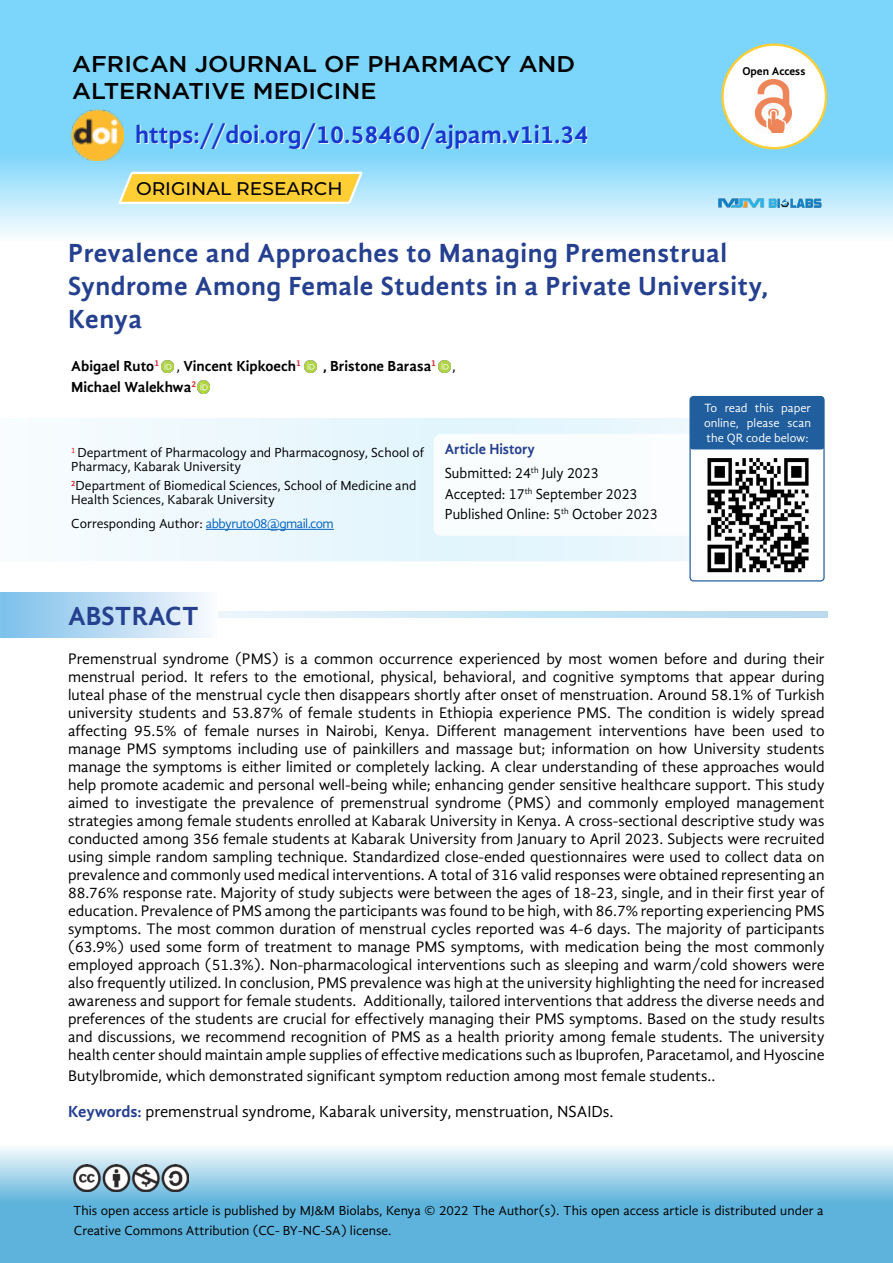
<style>
.page{position:relative;width:893px;height:1263px;background:#fff}
.page>*{position:absolute;margin:0;border:0;box-sizing:border-box;transform-origin:0 0}
.t1{font:700 27px/33px "Gandhi Sans";letter-spacing:.02em;color:#25408f}
.t2{font:700 27px "Gandhi Sans";color:#25408f}
.t3{font:700 25.5px "Gandhi Sans";color:#1539cd}
.t4{font:500 22.8px/26.2px "Gotham";color:#000;scale:1.05 1}
.t5{font:500 18.3px "Montserrat";color:#000}
.t6{font:16.5px "Gandhi Sans";color:#000}
.t7{font:15.75px/18px "Gandhi Sans";color:#000;text-align:justify}
.t8{font:15px/23.5px "Gandhi Sans";color:#000;scale:.96 1}
.t9{font:700 15px "Gandhi Sans";color:#000}
.t10{font:13.5px/13.5px "Gandhi Sans";color:#000}
.t11{font:12.3px/14.9px "Gandhi Sans";color:#fff;text-align:justify}
.t12{font:700 11.55px "Gandhi Sans";color:#000}
.s1{font-weight:400}
.s2{color:#0563c1}
.s3{font-weight:700;color:#25408f}
</style>
<div class="page">
<svg style="left:218px;top:612px;width:609px;height:5px"></svg>
<div style="left:0;top:592px;width:218px;height:46px;background:linear-gradient(to right,#7cbfea,#fafafd)"></div>
<svg style="left:0;top:1148px;width:893px;height:115px;fill:#5db3db"></svg>
<svg style="left:0;top:0;width:893px;height:235px;fill:#7cd5fb"></svg>
<img style="left:73px;top:1164px;width:115px;height:27px">
<div style="left:722px;top:45px;width:104px;height:103px;background:#fff;border-radius:50%"></div>
<div style="left:721px;top:43px;width:106px;height:106px;border:2px solid #ffcd34;border-radius:50%"></div>
<img style="left:755px;top:80px;width:37px;height:53px">
<img style="left:71px;top:109px;width:53px;height:52px">
<svg style="left:116px;top:170px;width:249px;height:35px"></svg>
<svg style="left:79px;top:418px;width:610px;height:143px"></svg>
<svg style="left:137px;top:123px;width:451px;height:26px;fill:#7cd5fb"></svg>
<img style="left:714px;top:194px;width:111px;height:19px">
<hr style="left:206px;top:529px;width:128px;height:1px;background:#0563c1">
<div style="left:433px;top:434px;width:307px;height:102px;background:#fff;border-radius:9px"></div>
<div style="left:690px;top:397px;width:134px;height:52px;background:#205e9e;border-radius:4px"></div>
<div style="left:689px;top:396px;width:136px;height:185px;border:1px solid #205e9e;border-radius:4px"></div>
<img style="left:707px;top:458px;width:102px;height:115px">
<svg style="left:197px;top:381px;width:13px;height:12px"></svg>
<svg style="left:162px;top:360px;width:12px;height:12px"></svg>
<svg style="left:304px;top:360px;width:12px;height:12px"></svg>
<svg style="left:439px;top:360px;width:12px;height:12px"></svg>
<h3 class="t4" style="left:72px;top:51px;width:481px">AFRICAN JOURNAL OF PHARMACY AND<br>ALTERNATIVE MEDICINE</h3>
<p class="t12" style="left:742px;top:64px;width:64px">Open Access</p>
<h2 class="t3" style="left:135px;top:119px;width:455px">https://doi.org/10.58460/ajpam.v1i1.34</h2>
<p class="t5" style="left:136px;top:175px;width:208px">ORIGINAL RESEARCH</p>
<h1 class="t1" style="left:68px;top:236px;width:702px">Prevalence and Approaches to Managing Premenstrual<br>Syndrome Among Female Students in a Private University,<br>Kenya</h1>
<p class="t9" style="left:71px;top:357px;width:231px">Abigael Ruto<sup>1</sup> <span class="s1">,</span> Vincent Kipkoech<sup>1</sup></p>
<p class="t9" style="left:323px;top:357px;width:134px">, Bristone Barasa<sup>1</sup> <span class="s1">,</span></p>
<p class="t9" style="left:71px;top:378px;width:127px">Michael Walekhwa<sup>2</sup></p>
<p class="t10" style="left:71px;top:446px;width:355px"><sup>1</sup> Department of Pharmacology and Pharmacognosy, School of<br>Pharmacy, Kabarak University</p>
<p class="t10" style="left:71px;top:479px;width:347px"><sup>2</sup>Department of Biomedical Sciences, School of Medicine and<br>Health Sciences, Kabarak University</p>
<p class="t10" style="left:71px;top:517px;width:264px">Corresponding Author: <span class="s2">abbyruto08@gmail.com</span></p>
<p class="t8" style="left:445px;top:437px;width:162px"><span class="s3">Article History<br></span>Submitted: 24<sup>th</sup> July 2023</p>
<p class="t8" style="left:445px;top:483px;width:223px;line-height:20.7px">Accepted: 17<sup>th</sup> September 2023<br>Published Online: 5<sup>th</sup> October 2023</p>
<p class="t11" style="left:704px;top:401px;width:109px">To read this paper online, please scan the QR code below:</p>
<h1 class="t2" style="left:68px;top:600px;width:132px">ABSTRACT</h1>
<p class="t7" style="left:68px;top:649px;width:758px">Premenstrual syndrome (PMS) is a common occurrence experienced by most women before and during their menstrual period. It refers to the emotional, physical, behavioral, and cognitive symptoms that appear during luteal phase of the menstrual cycle then disappears shortly after onset of menstruation. Around 58.1% of Turkish university students and 53.87% of female students in Ethiopia experience PMS. The condition is widely spread affecting 95.5% of female nurses in Nairobi, Kenya. Different management interventions have been used to manage PMS symptoms including use of painkillers and massage but; information on how University students manage the symptoms is either limited or completely lacking. A clear understanding of these approaches would help promote academic and personal well-being while; enhancing gender sensitive healthcare support. This study aimed to investigate the prevalence of premenstrual syndrome (PMS) and commonly employed management strategies among female students enrolled at Kabarak University in Kenya. A cross-sectional descriptive study was conducted among 356 female students at Kabarak University from January to April 2023. Subjects were recruited using simple random sampling technique. Standardized close-ended questionnaires were used to collect data on prevalence and commonly used medical interventions. A total of 316 valid responses were obtained representing an 88.76% response rate. Majority of study subjects were between the ages of 18-23, single, and in their first year of education. Prevalence of PMS among the participants was found to be high, with 86.7% reporting experiencing PMS symptoms. The most common duration of menstrual cycles reported was 4-6 days. The majority of participants (63.9%) used some form of treatment to manage PMS symptoms, with medication being the most commonly employed approach (51.3%). Non-pharmacological interventions such as sleeping and warm/cold showers were also frequently utilized. In conclusion, PMS prevalence was high at the university highlighting the need for increased awareness and support for female students. Additionally, tailored interventions that address the diverse needs and preferences of the students are crucial for effectively managing their PMS symptoms. Based on the study results and discussions, we recommend recognition of PMS as a health priority among female students. The university health center should maintain ample supplies of effective medications such as Ibuprofen, Paracetamol, and Hyoscine</p>
<p class="t7" style="left:68px;top:1066px;width:649px">Butylbromide, which demonstrated significant symptom reduction among most female students..</p>
<p class="t6" style="left:68px;top:1102px;width:547px"><span class="s3">Keywords:</span> premenstrual syndrome, Kabarak university, menstruation, NSAIDs.</p>
<p class="t10" style="left:73px;top:1201px;width:752px;line-height:19.5px">This open access article is published by MJ&amp;M Biolabs, Kenya © 2022 The Author(s). This open access article is distributed under a<br>Creative Commons Attribution (CC- BY-NC-SA) license.</p>
</div>
